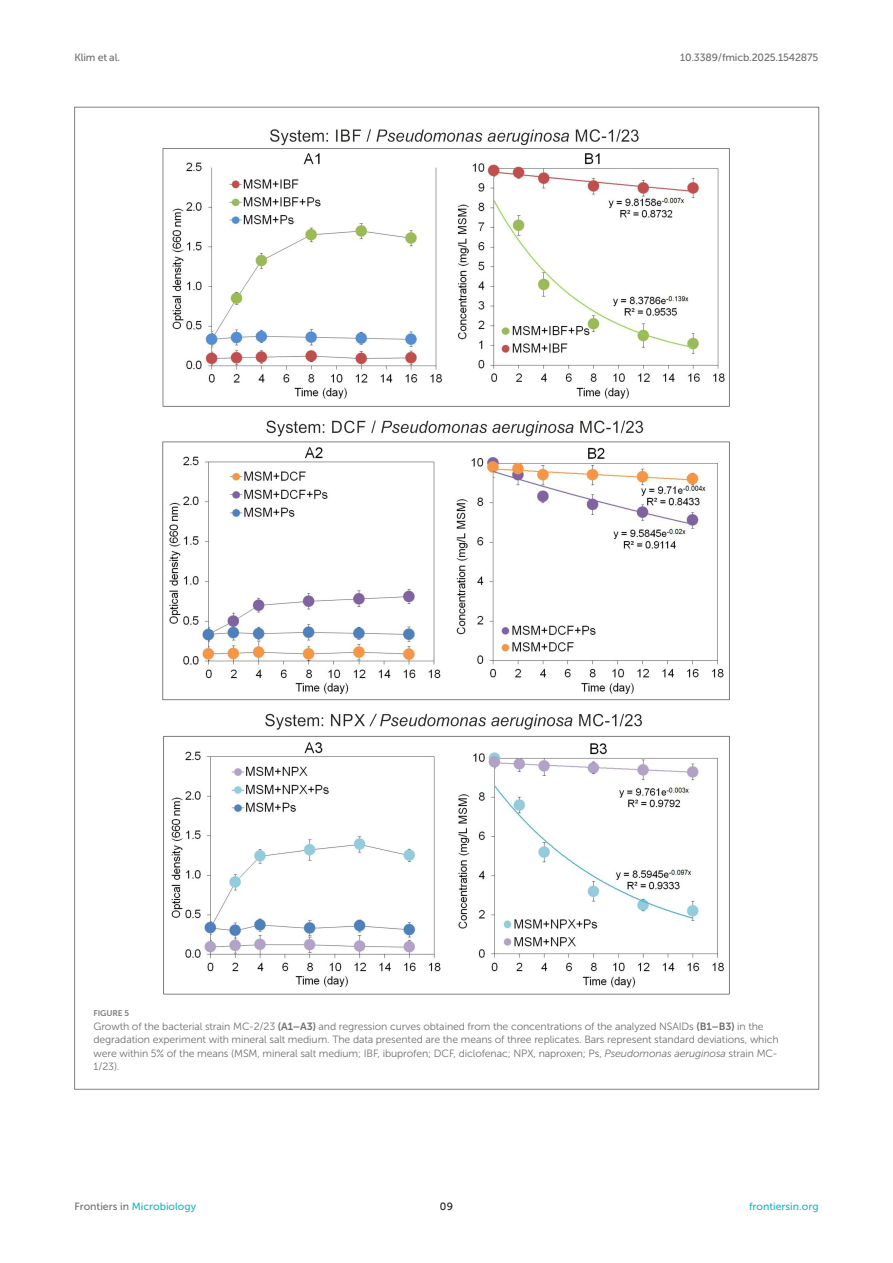
<style>
.page{position:relative;width:893px;height:1263px;background:#fff}
.page>*{position:absolute;margin:0;border:0;box-sizing:border-box;transform-origin:0 0}
.FIG_LEG{font:10.5px/13.5px "Museo Sans 300";letter-spacing:-.01em;color:#706f70}
.t1{font:10.5px "Museo Sans 500";color:#1db5c3}
.t2{font:10.5px "Museo Sans 500";letter-spacing:-.015em;color:#706f70}
.t3{font:10.5px "Museo Sans 500";color:#1b1c1b}
.FIG_HD{font:8.25px "Museo Sans 700";letter-spacing:-.01em;color:#7e7f7f}
.s1{font-family:"Museo Sans 700"}
.s2{font-style:italic}
.s3{color:#706f70}
</style>
<div class="page">
<img style="left:162px;top:129px;width:568px;height:866px">
<p class="t2" style="left:74px;top:52px;width:47px">Klim et al.</p>
<p class="t2" style="left:680px;top:52px;width:140px">10.3389/fmicb.2025.1542875</p>
<p class="FIG_HD" style="left:94px;top:1009px;width:37px">FIGURE 5</p>
<p class="FIG_LEG" style="left:94px;top:1019px;width:687px">Growth of the bacterial strain MC-2/23 <span class="s1">(A1–A3)</span> and regression curves obtained from the concentrations of the analyzed NSAIDs <span class="s1">(B1–B3)</span> in the degradation experiment with mineral salt medium. The data presented are the means of three replicates. Bars represent standard deviations, which were within 5% of the means (MSM, mineral salt medium; IBF, ibuprofen; DCF, diclofenac; NPX, naproxen; Ps, <span class="s2">Pseudomonas aeruginosa</span> strain MC-1/23).</p>
<p class="t1" style="left:74px;top:1200px;width:123px"><span class="s3">Frontiers in</span> Microbiology</p>
<p class="t3" style="left:440px;top:1200px;width:15px">09</p>
<p class="t1" style="left:749px;top:1200px;width:71px">frontiersin.org</p>
</div>
